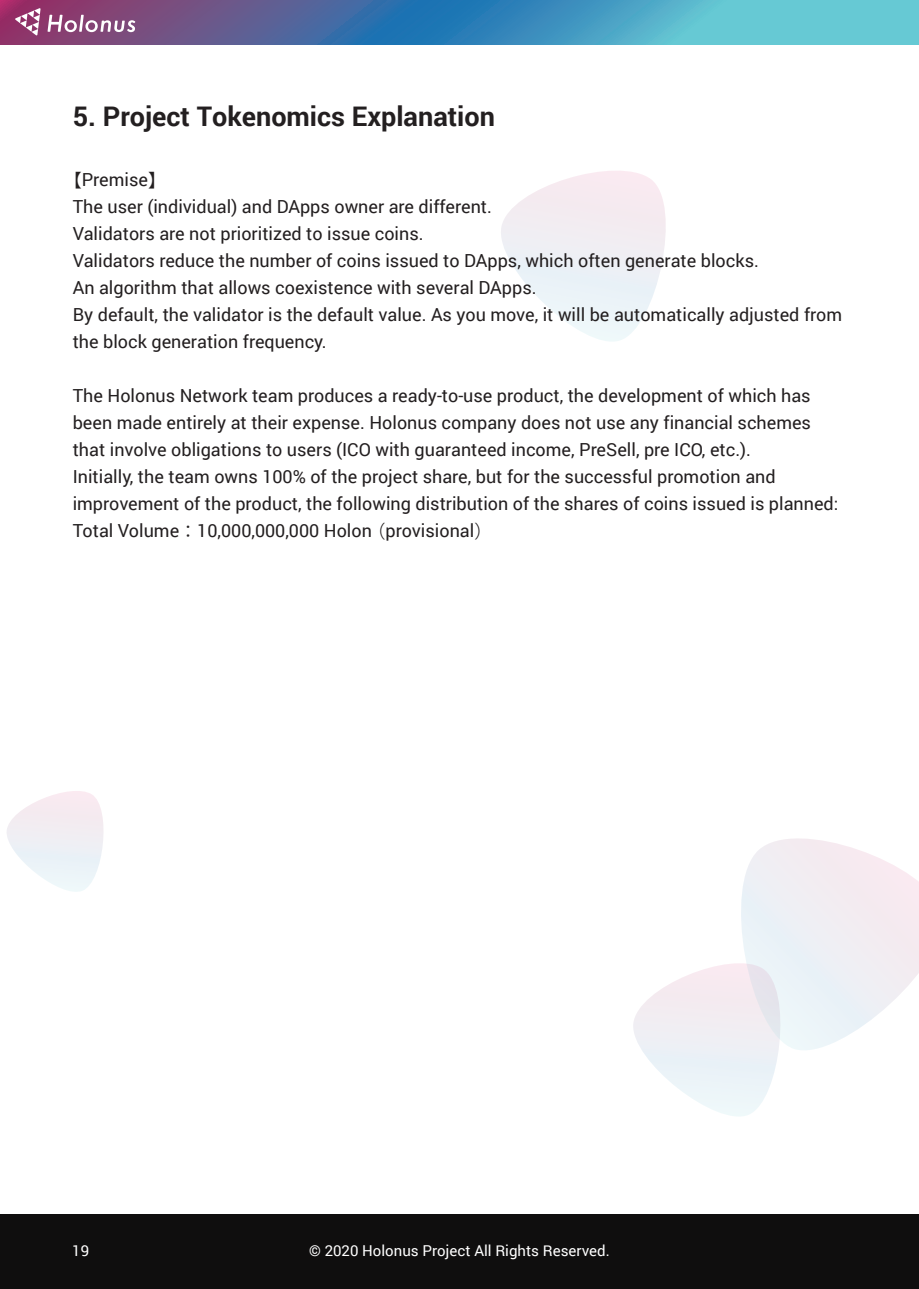
<style>
.page{position:relative;width:919px;height:1289px;background:#fff}
.page>*{position:absolute;margin:0;border:0;box-sizing:border-box;transform-origin:0 0}
.t1{font:700 27px "Roboto";color:#231f20}
.t2{font:18px/27px "Roboto";color:#231f20}
.t3{font:15px "Roboto";color:#fff}
.s1{font-family:"Koz Go Pr 6 N"}
</style>
<div class="page">
<svg style="left:0;top:0;width:918px;height:45px;background:#5688b0"></svg>
<div style="left:0;top:1214px;width:918px;height:74px;background:#0f0e0e"></div>
<svg style="left:15px;top:8px;width:26px;height:28px"></svg>
<svg style="left:48px;top:15px;width:87px;height:17px"></svg>
<svg style="left:7px;top:791px;width:96px;height:100px"></svg>
<svg style="left:633px;top:838px;width:285px;height:278px"></svg>
<svg style="left:501px;top:171px;width:164px;height:170px"></svg>
<h1 class="t1" style="left:73px;top:97px;width:424px">5. Project Tokenomics Explanation</h1>
<p class="t2" style="left:73px;top:166px;width:770px;text-indent:-9px"><span class="s1">【</span>Premise<span class="s1">】<br></span>The user (individual) and DApps owner are different.<br>Validators are not prioritized to issue coins.<br>Validators reduce the number of coins issued to DApps, which often generate blocks.<br>An algorithm that allows coexistence with several DApps.<br>By default, the validator is the default value. As you move, it will be automatically adjusted from the block generation frequency.</p>
<p class="t2" style="left:73px;top:381px;width:767px">The Holonus Network team produces a ready-to-use product, the development of which has been made entirely at their expense. Holonus company does not use any financial schemes that involve obligations to users (ICO with guaranteed income, PreSell, pre ICO, etc.).<br>Initially, the team owns 100% of the project share, but for the successful promotion and improvement of the product, the following distribution of the shares of coins issued is planned:<br>Total Volume<span class="s1">：</span>10,000,000,000 Holon <span class="s1">（</span>provisional<span class="s1">）</span></p>
<p class="t3" style="left:72px;top:1240px;width:18px">19</p>
<p class="t3" style="left:309px;top:1240px;width:302px">© 2020 Holonus Project All Rights Reserved.</p>
</div>
